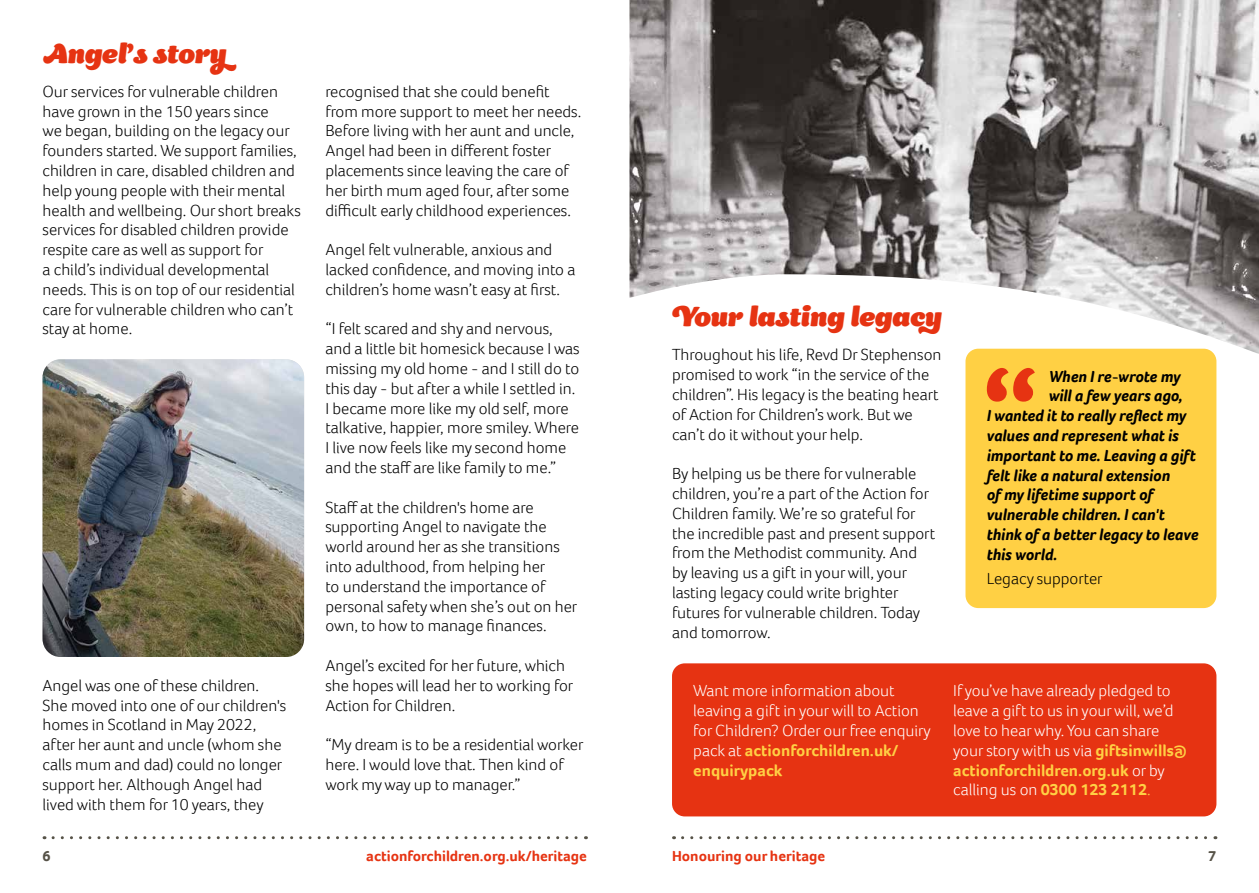
<style>
.page{position:relative;width:1259px;height:893px;background:#fff}
.page>*{position:absolute;margin:0;border:0;box-sizing:border-box;transform-origin:0 0}
.t1{font:900 108px "Foco";color:#e63312}
.t2{font:italic 800 27px "Appetite Pro";color:#e63312}
.t3{font:300 16.5px/19.8px "Foco";color:#000}
.t4{font:300 16.5px/19.8px "Foco";color:#fff}
.t5{font:italic 700 16.5px "Foco";color:#000}
.t6{font:700 15px "Foco";color:#e63312}
.t7{font:700 15px "Foco";color:#565247}
.s1{font-weight:700;color:#ffd044}
.s2{color:#ffd044}
</style>
<div class="page">
<img style="left:629px;top:0;width:630px;height:354px">
<div style="left:672px;top:663px;width:544px;height:153px;background:#e63312;border-radius:13px"></div>
<img style="left:43px;top:359px;width:261px;height:298px">
<div style="left:965px;top:349px;width:251px;height:259px;background:#ffd044;border-radius:13px"></div>
<svg style="left:53px;top:836px;width:533px;height:3px"></svg>
<svg style="left:682px;top:836px;width:534px;height:3px"></svg>
<h2 class="t2" style="left:43px;top:36px;width:185px">Angel's story</h2>
<p class="t3" style="left:43px;top:81px;width:260px">Our services for vulnerable children have grown in the 150 years since<br>we began, building on the legacy our founders started. We support families, children in care, disabled children and help young people with their mental health and wellbeing. Our short breaks services for disabled children provide respite care as well as support for<br>a child’s individual developmental needs. This is on top of our residential care for vulnerable children who can’t stay at home.</p>
<p class="t3" style="left:43px;top:675px;width:245px">Angel was one of these children.<br>She moved into one of our children's homes in Scotland in May 2022, after her aunt and uncle (whom she calls mum and dad) could no longer support her. Although Angel had lived with them for 10 years, they</p>
<p class="t3" style="left:325px;top:81px;width:257px">recognised that she could benefit from more support to meet her needs.<br>Before living with her aunt and uncle, Angel had been in different foster placements since leaving the care of her birth mum aged four, after some difficult early childhood experiences.</p>
<p class="t3" style="left:325px;top:240px;width:251px">Angel felt vulnerable, anxious and lacked confidence, and moving into a children’s home wasn’t easy at first.</p>
<p class="t3" style="left:325px;top:319px;width:256px">“I felt scared and shy and nervous, and a little bit homesick because I was missing my old home - and I still do to this day - but after a while I settled in.<br>I became more like my old self, more talkative, happier, more smiley. Where I live now feels like my second home and the staff are like family to me.”</p>
<p class="t3" style="left:325px;top:497px;width:253px">Staff at the children's home are supporting Angel to navigate the world around her as she transitions into adulthood, from helping her<br>to understand the importance of personal safety when she’s out on her own, to how to manage finances.</p>
<p class="t3" style="left:325px;top:655px;width:249px">Angel’s excited for her future, which she hopes will lead her to working for<br>Action for Children.</p>
<p class="t3" style="left:325px;top:735px;width:260px">“My dream is to be a residential worker here. I would love that. Then kind of work my way up to manager.”</p>
<h2 class="t2" style="left:672px;top:300px;width:271px">Your lasting legacy</h2>
<p class="t3" style="left:672px;top:345px;width:271px">Throughout his life, Revd Dr Stephenson promised to work “in the service of the children”. His legacy is the beating heart of Action for Children’s work. But we can’t do it without your help.</p>
<p class="t3" style="left:672px;top:464px;width:265px">By helping us be there for vulnerable children, you’re a part of the Action for Children family. We’re so grateful for the incredible past and present support from the Methodist community. And by leaving us a gift in your will, your lasting legacy could write brighter futures for vulnerable children. Today and tomorrow.</p>
<h1 class="t1" style="left:982px;top:337px;width:58px">“</h1>
<p class="t5" style="left:1048px;top:365px;width:133px">When I re-wrote my</p>
<p class="t5" style="left:1048px;top:385px;width:136px">will a few years ago,</p>
<p class="t5" style="left:986px;top:405px;width:201px">I wanted it to really reflect my</p>
<p class="t5" style="left:986px;top:425px;width:194px">values and represent what is</p>
<p class="t5" style="left:986px;top:444px;width:211px">important to me. Leaving a gift</p>
<p class="t5" style="left:986px;top:464px;width:185px">felt like a natural extension</p>
<p class="t5" style="left:986px;top:484px;width:168px">of my lifetime support of</p>
<p class="t5" style="left:986px;top:504px;width:180px">vulnerable children. I can't</p>
<p class="t5" style="left:986px;top:524px;width:213px">think of a better legacy to leave</p>
<p class="t5" style="left:986px;top:543px;width:72px">this world.</p>
<p class="t3" style="left:986px;top:568px;width:117px">Legacy supporter</p>
<p class="t4" style="left:693px;top:681px;width:239px">Want more information about leaving a gift in your will to Action for Children? Order our free enquiry pack at <span class="s1">actionforchildren.uk/ enquirypack</span></p>
<p class="t4" style="left:953px;top:681px;width:235px">If you’ve have already pledged to leave a gift to us in your will, we’d love to hear why. You can share your story with us via <span class="s1">giftsinwills@ actionforchildren.org.uk</span> or by calling us on <span class="s1">0300 123 2112</span><span class="s2">.</span></p>
<p class="t7" style="left:43px;top:846px;width:10px">6</p>
<p class="t6" style="left:366px;top:846px;width:222px">actionforchildren.org.uk/heritage</p>
<p class="t6" style="left:672px;top:846px;width:155px">Honouring our heritage</p>
<p class="t7" style="left:1208px;top:846px;width:10px">7</p>
</div>
